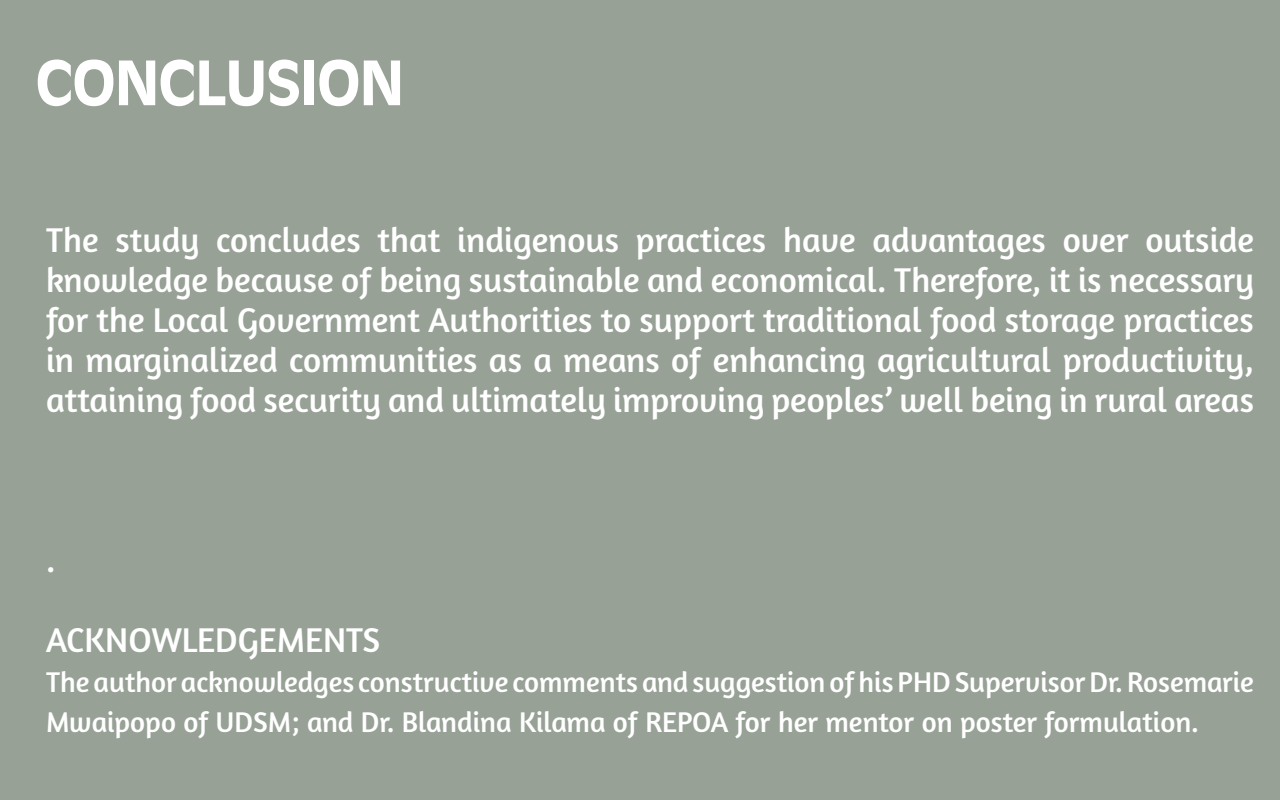
<style>
.page{position:relative;width:1280px;height:800px;background:#97a196}
.page>*{position:absolute;margin:0;border:0;box-sizing:border-box;transform-origin:0 0}
.t1{font:500 67px "Antigone";color:#fff}
.t2{font:35px/40px "Amaranth";color:#fff;text-align:justify}
.t3{font:29px/40px "Amaranth";color:#fff}
</style>
<div class="page">
<h1 class="t1" style="left:36px;top:36px;width:369px">CONCLUSION</h1>
<p class="t2" style="left:46px;top:220px;width:1210px">The study concludes that indigenous practices have advantages over outside knowledge because of being sustainable and economical. Therefore, it is necessary for the Local Government Authorities to support traditional food storage practices in marginalized communities as a means of enhancing agricultural productivity, attaining food security and ultimately improving peoples’ well being in rural areas</p>
<p class="t2" style="left:46px;top:540px;width:11px">.</p>
<p class="t2" style="left:46px;top:620px;width:336px">ACKNOWLEDGEMENTS</p>
<p class="t3" style="left:46px;top:662px;width:1210px">The author acknowledges constructive comments and suggestion of his PHD Supervisor Dr. Rosemarie<br>Mwaipopo of UDSM; and Dr. Blandina Kilama of REPOA for her mentor on poster formulation.</p>
</div>
